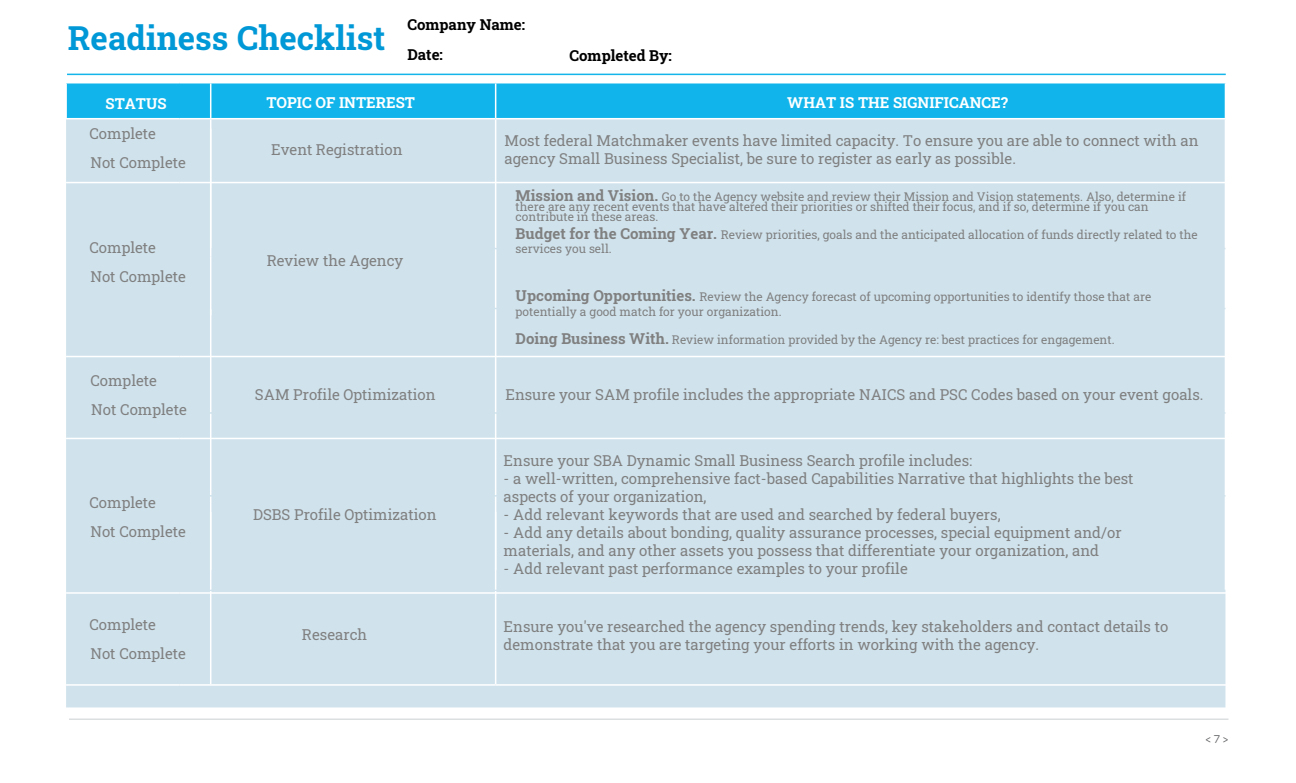
<style>
.page{position:relative;width:1296px;height:783px;background:#fff}
.page>*{position:absolute;margin:0;border:0;box-sizing:border-box;transform-origin:0 0}
.t1{font:700 33px "Roboto Slab";color:#0098d6}
.t2{font:15px/29px "Roboto Slab";color:#808080}
.t3{font:15px/18px "Roboto Slab";color:#808080}
.t4{font:700 15px "Roboto Slab";color:#fff}
.t5{font:700 15px/29.5px "Roboto Slab";color:#000}
.t6{font:12px/13.8px "Roboto Slab";color:#808080}
.t7{font:12px/10.2px "Roboto Slab";color:#808080}
.t8{font:12px "Omnes";color:#5e5f61}
.s1{font-weight:700;font-size:15px}
</style>
<div class="page">
<hr style="left:69px;top:718px;width:1159px;height:2px;background:#dbdfe0">
<hr style="left:67px;top:74px;width:1159px;height:1px;background:#13b5ea">
<div style="left:67px;top:83px;width:1158px;height:35px;background:#12b5eb"></div>
<div style="left:66px;top:119px;width:1159px;height:588px;background:#d0e3ed"></div>
<hr style="left:210px;top:119px;width:1px;height:129px;background:#fff">
<hr style="left:495px;top:119px;width:1px;height:129px;background:#fff">
<hr style="left:66px;top:182px;width:113px;height:1px;background:#fff">
<hr style="left:179px;top:182px;width:317px;height:1px;background:#fff">
<hr style="left:210px;top:257px;width:1px;height:58px;background:#fff">
<hr style="left:496px;top:182px;width:730px;height:1px;background:#fff">
<hr style="left:495px;top:249px;width:1px;height:59px;background:#fff">
<hr style="left:66px;top:356px;width:113px;height:1px;background:#fff">
<hr style="left:179px;top:356px;width:317px;height:1px;background:#fff">
<hr style="left:210px;top:309px;width:1px;height:103px;background:#fff">
<hr style="left:496px;top:356px;width:730px;height:1px;background:#fff">
<hr style="left:495px;top:309px;width:1px;height:103px;background:#fff">
<hr style="left:66px;top:438px;width:113px;height:1px;background:#fff">
<hr style="left:179px;top:438px;width:317px;height:1px;background:#fff">
<hr style="left:210px;top:414px;width:1px;height:81px;background:#fff">
<hr style="left:496px;top:438px;width:730px;height:1px;background:#fff">
<hr style="left:495px;top:414px;width:1px;height:81px;background:#fff">
<hr style="left:210px;top:497px;width:1px;height:93px;background:#fff">
<hr style="left:495px;top:497px;width:1px;height:93px;background:#fff">
<hr style="left:66px;top:684px;width:113px;height:2px;background:#fff">
<hr style="left:179px;top:684px;width:317px;height:2px;background:#fff">
<hr style="left:496px;top:684px;width:730px;height:2px;background:#fff">
<hr style="left:210px;top:83px;width:1px;height:35px;background:#fff">
<hr style="left:495px;top:83px;width:1px;height:35px;background:#fff">
<hr style="left:210px;top:591px;width:1px;height:93px;background:#fff">
<hr style="left:495px;top:591px;width:1px;height:93px;background:#fff">
<hr style="left:210px;top:128px;width:1px;height:129px;background:#fff">
<hr style="left:66px;top:592px;width:113px;height:2px;background:#fff">
<hr style="left:179px;top:592px;width:317px;height:2px;background:#fff">
<hr style="left:496px;top:592px;width:730px;height:2px;background:#fff">
<h1 class="t1" style="left:68px;top:15px;width:319px">Readiness Checklist</h1>
<p class="t5" style="left:407px;top:9px;width:119px">Company Name:<br>Date:</p>
<p class="t5" style="left:570px;top:40px;width:104px">Completed By:</p>
<p class="t4" style="left:106px;top:93px;width:63px">STATUS</p>
<p class="t4" style="left:266px;top:92px;width:150px">TOPIC OF INTEREST</p>
<p class="t4" style="left:787px;top:92px;width:222px">WHAT IS THE SIGNIFICANCE?</p>
<p class="t2" style="left:90px;top:119px;width:98px">Complete<br>Not Complete</p>
<p class="t3" style="left:271px;top:140px;width:133px">Event Registration</p>
<p class="t3" style="left:505px;top:131px;width:696px">Most federal Matchmaker events have limited capacity. To ensure you are able to connect with an agency Small Business Specialist, be sure to register as early as possible.</p>
<p class="t2" style="left:90px;top:233px;width:98px">Complete<br>Not Complete</p>
<p class="t2" style="left:90px;top:366px;width:98px">Complete<br>Not Complete</p>
<p class="t3" style="left:267px;top:251px;width:138px">Review the Agency</p>
<p class="t7" style="left:516px;top:191px;width:672px"><span class="s1">Mission and Vision.</span> Go to the Agency website and review their Mission and Vision statements. Also, determine if there are any recent events that have altered their priorities or shifted their focus, and if so, determine if you can contribute in these areas.</p>
<p class="t6" style="left:516px;top:228px;width:684px"><span class="s1">Budget for the Coming Year.</span> Review priorities, goals and the anticipated allocation of funds directly related to the services you sell.</p>
<p class="t6" style="left:516px;top:289px;width:637px;line-height:15px"><span class="s1">Upcoming Opportunities.</span> Review the Agency forecast of upcoming opportunities to identify those that are potentially a good match for your organization.</p>
<p class="t6" style="left:516px;top:333px;width:600px"><span class="s1">Doing Business With.</span> Review information provided by the Agency re: best practices for engagement.</p>
<p class="t2" style="left:255px;top:380px;width:182px">SAM Profile Optimization</p>
<p class="t2" style="left:505px;top:380px;width:700px">Ensure your SAM profile includes the appropriate NAICS and PSC Codes based on your event goals.</p>
<p class="t2" style="left:90px;top:488px;width:98px">Complete<br>Not Complete</p>
<p class="t2" style="left:253px;top:500px;width:185px">DSBS Profile Optimization</p>
<p class="t2" style="left:504px;top:446px;width:470px">Ensure your SBA Dynamic Small Business Search profile includes:</p>
<p class="t2" style="left:504px;top:469px;width:631px;line-height:18px">- a well-written, comprehensive fact-based Capabilities Narrative that highlights the best aspects of your organization,</p>
<p class="t2" style="left:504px;top:500px;width:499px">- Add relevant keywords that are used and searched by federal buyers,</p>
<p class="t2" style="left:504px;top:523px;width:620px;line-height:18px">- Add any details about bonding, quality assurance processes, special equipment and/or materials, and any other assets you possess that differentiate your organization, and</p>
<p class="t2" style="left:504px;top:554px;width:406px">- Add relevant past performance examples to your profile</p>
<p class="t2" style="left:90px;top:609px;width:98px">Complete<br>Not Complete</p>
<p class="t2" style="left:504px;top:617px;width:666px;line-height:18px">Ensure you've researched the agency spending trends, key stakeholders and contact details to demonstrate that you are targeting your efforts in working with the agency.</p>
<p class="t2" style="left:302px;top:620px;width:67px">Research</p>
<p class="t8" style="left:1206px;top:731px;width:24px">&lt; 7 &gt;</p>
</div>
